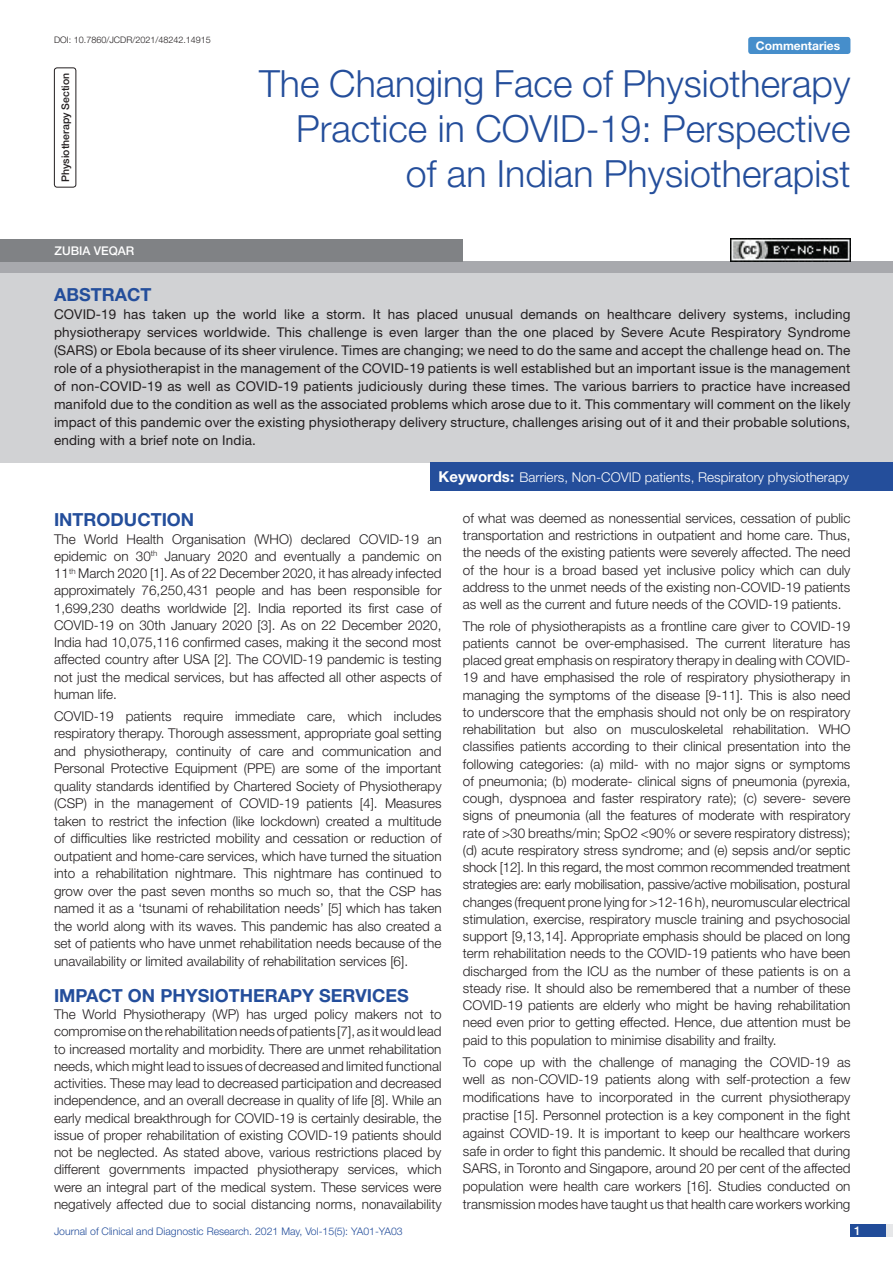
<style>
.page{position:relative;width:893px;height:1263px;background:#fff}
.page>*{position:absolute;margin:0;border:0;box-sizing:border-box;transform-origin:0 0}
.t1{font:300 37.5px/45px "Helvetica Neue";color:#244e9b;text-align:right}
.Heading{font:700 18px "Helvetica Neue";color:#244e9b}
.Abstract_head{font:700 18px "Helvetica Neue";color:#244e9b}
.Body_text{font:300 13.5px/17.2px "Helvetica Neue";color:#231f20;text-align:justify}
.Abstract_Text{font:13.5px/18px "Helvetica Neue";letter-spacing:.01em;color:#231f20;text-align:justify}
.Key_words{font:300 13.5px "Helvetica Neue";color:#fff}
.t2{font:700 12px "Helvetica Neue";color:#fff}
.Author{font:500 12px "Helvetica Neue";color:#fff}
.t3{font:300 10.5px "Helvetica Neue";color:#244e9b}
.section{font:500 10.5px "Helvetica Neue";color:#231f20}
.DOI{font:300 9px "Helvetica Neue";color:#231f20}
.s1{font-weight:700;font-size:15px}
</style>
<div class="page">
<div style="left:850px;top:1224px;width:43px;height:13px;background:#e6e7e9"></div>
<div style="left:850px;top:1224px;width:35px;height:13px;background:#214c99"></div>
<div style="left:54px;top:67px;width:22px;height:121px;border:1px solid #231f20;border-radius:3px"></div>
<div style="left:748px;top:37px;width:102px;height:17px;background:#468ecb;border-radius:3px"></div>
<div style="left:0;top:261px;width:893px;height:12px;background:#a8a9ad"></div>
<div style="left:0;top:239px;width:463px;height:22px;background:#808285"></div>
<div style="left:0;top:273px;width:893px;height:189px;background:#d1d2d4"></div>
<div style="left:430px;top:462px;width:463px;height:28px;background:#244e9b"></div>
<img style="left:730px;top:239px;width:120px;height:22px">
<p class="DOI" style="left:54px;top:35px;width:158px">DOI: 10.7860/JCDR/2021/48242.14915</p>
<p class="section" style="left:59px;top:182px;width:111px;rotate:-90deg">PHYSIOTHERAPY SECTION</p>
<p class="t1" style="left:259px;top:60px;width:593px">The Changing Face of Physiotherapy<br>Practice in COVID-19: Perspective of an Indian Physiotherapist</p>
<p class="t2" style="left:756px;top:38px;width:86px">COMMENTARIES</p>
<p class="Author" style="left:54px;top:243px;width:81px">ZUBIA VEQAR</p>
<p class="Abstract_head" style="left:54px;top:284px;width:86px">ABSTRACT</p>
<p class="Abstract_Text" style="left:54px;top:305px;width:798px">COVID-19 has taken up the world like a storm. It has placed unusual demands on healthcare delivery systems, including physiotherapy services worldwide. This challenge is even larger than the one placed by Severe Acute Respiratory Syndrome (SARS) or Ebola because of its sheer virulence. Times are changing; we need to do the same and accept the challenge head on. The role of a physiotherapist in the management of the COVID-19 patients is well established but an important issue is the management of non-COVID-19 as well as COVID-19 patients judiciously during these times. The various barriers to practice have increased manifold due to the condition as well as the associated problems which arose due to it. This commentary will comment on the likely impact of this pandemic over the existing physiotherapy delivery structure, challenges arising out of it and their probable solutions, ending with a brief note on India.</p>
<p class="Key_words" style="left:439px;top:469px;width:412px"><span class="s1">KEYWORDS:</span> Barriers, Non-COVID patients, Respiratory physiotherapy</p>
<p class="Heading" style="left:54px;top:509px;width:142px">INTRODUCTION</p>
<p class="Body_text" style="left:54px;top:530px;width:389px">The World Health Organisation (WHO) declared COVID-19 an epidemic on 30<sup>th</sup> January 2020 and eventually a pandemic on 11<sup>th</sup> March 2020 [1]. As of 22 December 2020, it has already infected approximately 76,250,431 people and has been responsible for 1,699,230 deaths worldwide [2]. India reported its first case of COVID-19 on 30th January 2020 [3]. As on 22 December 2020, India had 10,075,116 confirmed cases, making it the second most affected country after USA [2]. The COVID-19 pandemic is testing not just the medical services, but has affected all other aspects of human life.</p>
<p class="Body_text" style="left:54px;top:707px;width:389px">COVID-19 patients require immediate care, which includes respiratory therapy. Thorough assessment, appropriate goal setting and physiotherapy, continuity of care and communication and Personal Protective Equipment (PPE) are some of the important quality standards identified by Chartered Society of Physiotherapy (CSP) in the management of COVID-19 patients [4]. Measures taken to restrict the infection (like lockdown) created a multitude of difficulties like restricted mobility and cessation or reduction of outpatient and home-care services, which have turned the situation into a rehabilitation nightmare. This nightmare has continued to grow over the past seven months so much so, that the CSP has named it as a ‘tsunami of rehabilitation needs’ [5] which has taken the world along with its waves. This pandemic has also created a set of patients who have unmet rehabilitation needs because of the unavailability or limited availability of rehabilitation services [6].</p>
<p class="Heading" style="left:54px;top:984px;width:356px">IMPACT ON PHYSIOTHERAPY SERVICES</p>
<p class="Body_text" style="left:54px;top:1005px;width:389px">The World Physiotherapy (WP) has urged policy makers not to compromise on the rehabilitation needs of patients [7], as it would lead to increased mortality and morbidity. There are unmet rehabilitation needs, which might lead to issues of decreased and limited functional activities. These may lead to decreased participation and decreased independence, and an overall decrease in quality of life [8]. While an early medical breakthrough for COVID-19 is certainly desirable, the issue of proper rehabilitation of existing COVID-19 patients should not be neglected. As stated above, various restrictions placed by different governments impacted physiotherapy services, which were an integral part of the medical system. These services were negatively affected due to social distancing norms, nonavailability</p>
<p class="Body_text" style="left:463px;top:509px;width:389px">of what was deemed as nonessential services, cessation of public transportation and restrictions in outpatient and home care. Thus, the needs of the existing patients were severely affected. The need of the hour is a broad based yet inclusive policy which can duly address to the unmet needs of the existing non-COVID-19 patients as well as the current and future needs of the COVID-19 patients.</p>
<p class="Body_text" style="left:463px;top:617px;width:389px">The role of physiotherapists as a frontline care giver to COVID-19 patients cannot be over-emphasised. The current literature has placed great emphasis on respiratory therapy in dealing with COVID-19 and have emphasised the role of respiratory physiotherapy in managing the symptoms of the disease [9-11]. This is also need to underscore that the emphasis should not only be on respiratory rehabilitation but also on musculoskeletal rehabilitation. WHO classifies patients according to their clinical presentation into the following categories: (a) mild- with no major signs or symptoms of pneumonia; (b) moderate- clinical signs of pneumonia (pyrexia, cough, dyspnoea and faster respiratory rate); (c) severe- severe signs of pneumonia (all the features of moderate with respiratory rate of &gt;30 breaths/min; SpO2 &lt;90% or severe respiratory distress); (d) acute respiratory stress syndrome; and (e) sepsis and/or septic shock [12]. In this regard, the most common recommended treatment strategies are: early mobilisation, passive/active mobilisation, postural changes (frequent prone lying for &gt;12-16 h), neuromuscular electrical stimulation, exercise, respiratory muscle training and psychosocial support [9,13,14]. Appropriate emphasis should be placed on long term rehabilitation needs to the COVID-19 patients who have been discharged from the ICU as the number of these patients is on a steady rise. It should also be remembered that a number of these COVID-19 patients are elderly who might be having rehabilitation need even prior to getting effected. Hence, due attention must be paid to this population to minimise disability and frailty.</p>
<p class="Body_text" style="left:463px;top:1053px;width:389px;line-height:17.7px">To cope up with the challenge of managing the COVID-19 as well as non-COVID-19 patients along with self-protection a few modifications have to incorporated in the current physiotherapy practise [15]. Personnel protection is a key component in the fight against COVID-19. It is important to keep our healthcare workers safe in order to fight this pandemic. It should be recalled that during SARS, in Toronto and Singapore, around 20 per cent of the affected population were health care workers [16]. Studies conducted on transmission modes have taught us that health care workers working</p>
<p class="t3" style="left:54px;top:1225px;width:350px">Journal of Clinical and Diagnostic Research. 2021 May, Vol-15(5): YA01-YA03</p>
<p class="Author" style="left:854px;top:1223px;width:8px">1</p>
</div>
